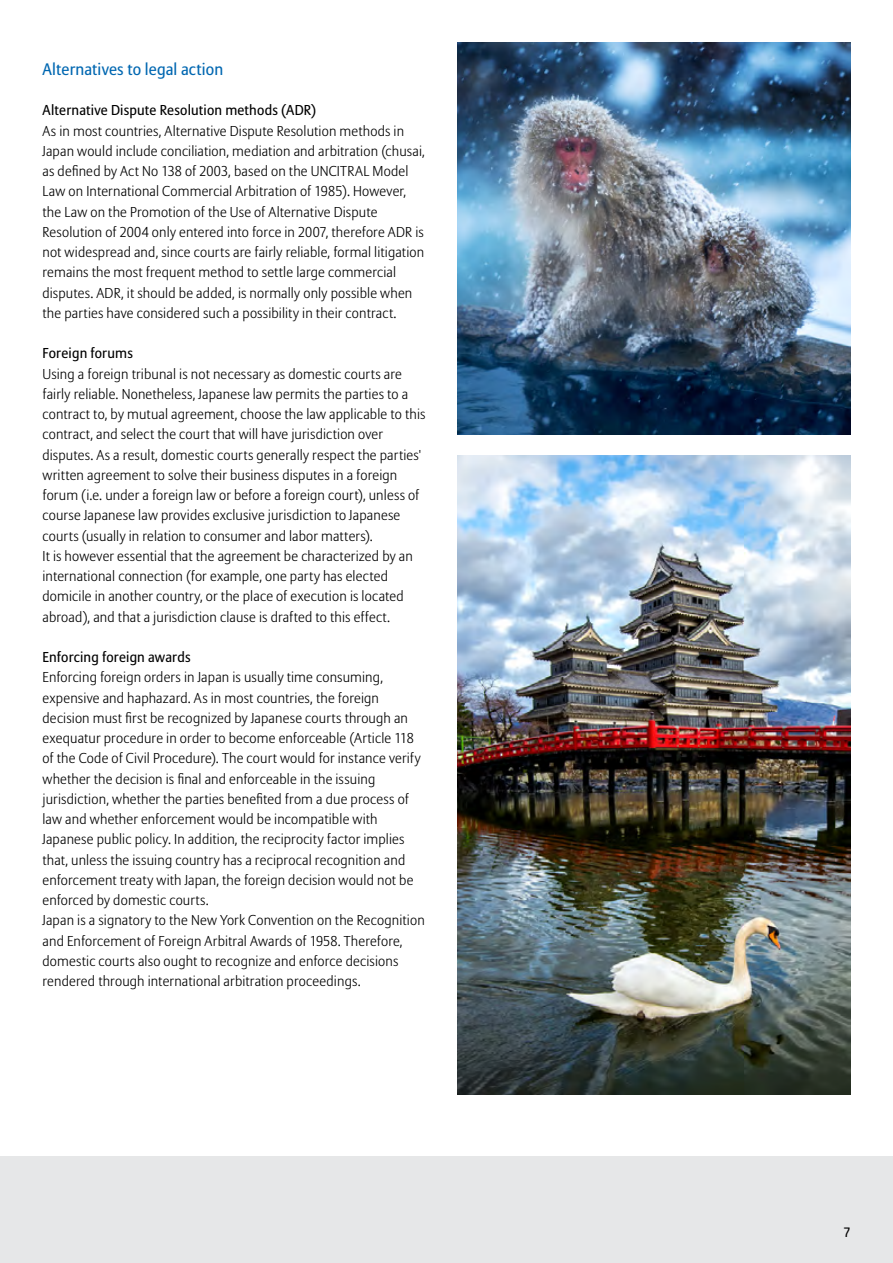
<style>
.page{position:relative;width:893px;height:1263px;background:#fff}
.page>*{position:absolute;margin:0;border:0;box-sizing:border-box;transform-origin:0 0}
.t1{font:16.5px "Allianz Sans";letter-spacing:.01em;color:#0067b1}
.t2{font:300 14.25px/20.2px "Allianz Sans";letter-spacing:.015em;color:#000}
.t3{font:14.25px "Allianz Sans";letter-spacing:.015em;color:#000}
.t4{font:13.5px "Allianz Sans";color:#000}
</style>
<div class="page">
<div style="left:0;top:1156px;width:893px;height:107px;background:#e6e7e8"></div>
<img style="left:458px;top:43px;width:393px;height:391px">
<img style="left:458px;top:455px;width:393px;height:639px">
<p class="t1" style="left:43px;top:60px;width:182px">Alternatives to legal action</p>
<p class="t3" style="left:43px;top:102px;width:275px">Alternative Dispute Resolution methods (ADR)</p>
<p class="t2" style="left:43px;top:121px;width:384px">As in most countries, Alternative Dispute Resolution methods in Japan would include conciliation, mediation and arbitration (chusai, as defined by Act No 138 of 2003, based on the UNCITRAL Model Law on International Commercial Arbitration of 1985). However, the Law on the Promotion of the Use of Alternative Dispute Resolution of 2004 only entered into force in 2007, therefore ADR is not widespread and, since courts are fairly reliable, formal litigation remains the most frequent method to settle large commercial disputes. ADR, it should be added, is normally only possible when the parties have considered such a possibility in their contract.</p>
<p class="t3" style="left:43px;top:345px;width:92px">Foreign forums</p>
<p class="t2" style="left:43px;top:364px;width:384px">Using a foreign tribunal is not necessary as domestic courts are fairly reliable. Nonetheless, Japanese law permits the parties to a contract to, by mutual agreement, choose the law applicable to this contract, and select the court that will have jurisdiction over disputes. As a result, domestic courts generally respect the parties' written agreement to solve their business disputes in a foreign forum (i.e. under a foreign law or before a foreign court), unless of course Japanese law provides exclusive jurisdiction to Japanese courts (usually in relation to consumer and labor matters).<br>It is however essential that the agreement be characterized by an international connection (for example, one party has elected domicile in another country, or the place of execution is located abroad), and that a jurisdiction clause is drafted to this effect.</p>
<p class="t3" style="left:43px;top:649px;width:150px">Enforcing foreign awards</p>
<p class="t2" style="left:43px;top:668px;width:384px">Enforcing foreign orders in Japan is usually time consuming, expensive and haphazard. As in most countries, the foreign decision must first be recognized by Japanese courts through an exequatur procedure in order to become enforceable (Article 118 of the Code of Civil Procedure). The court would for instance verify whether the decision is final and enforceable in the issuing jurisdiction, whether the parties benefited from a due process of law and whether enforcement would be incompatible with Japanese public policy. In addition, the reciprocity factor implies that, unless the issuing country has a reciprocal recognition and enforcement treaty with Japan, the foreign decision would not be enforced by domestic courts.<br>Japan is a signatory to the New York Convention on the Recognition and Enforcement of Foreign Arbitral Awards of 1958. Therefore, domestic courts also ought to recognize and enforce decisions rendered through international arbitration proceedings.</p>
<p class="t4" style="left:843px;top:1224px;width:9px">7</p>
</div>
